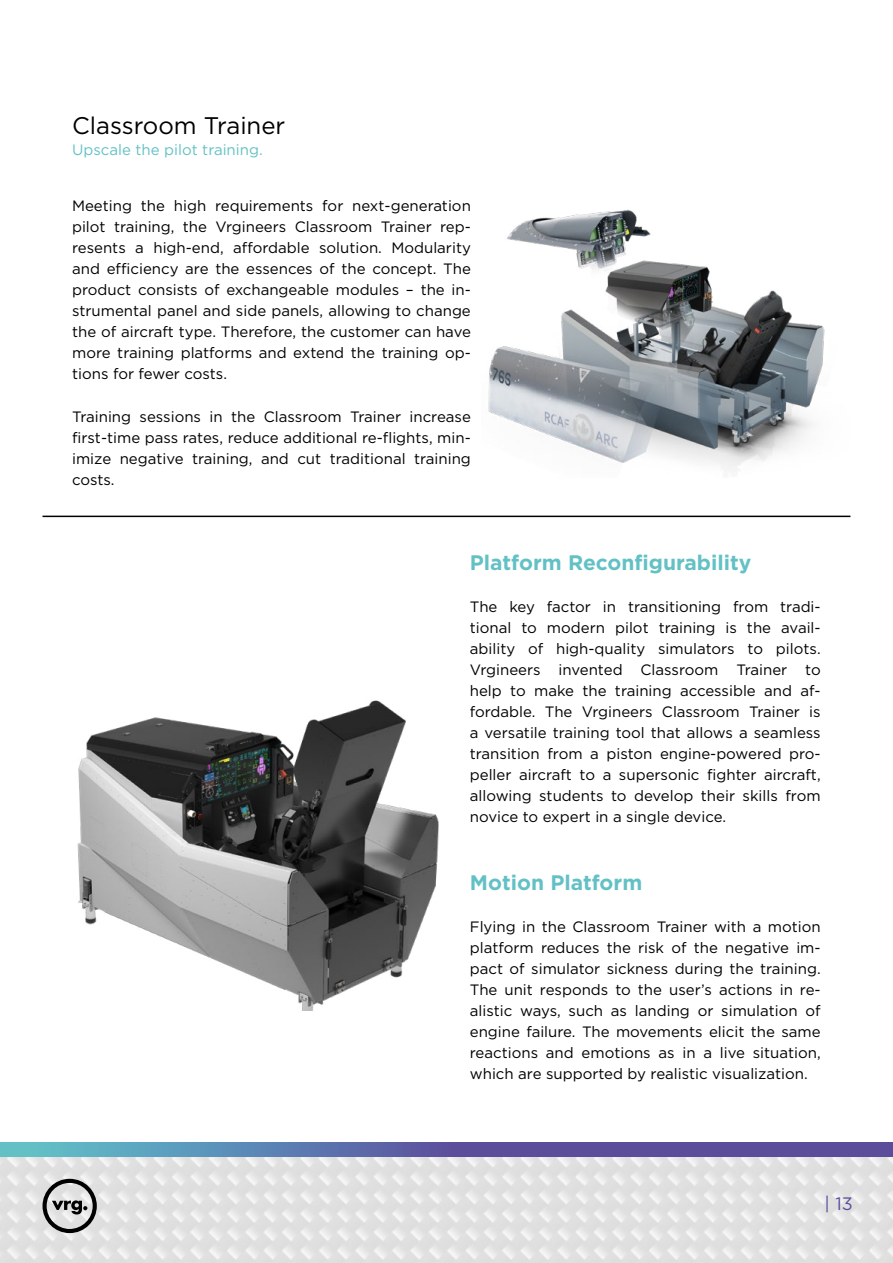
<style>
.page{position:relative;width:893px;height:1263px;background:#fff}
.page>*{position:absolute;margin:0;border:0;box-sizing:border-box;transform-origin:0 0}
.bulet_2{font:24px "Gotham Book CE";color:#000}
.bulet_2-2{font:700 21px "Gotham Bold CE";color:#63c1c5}
.t1{font:18px "Gotham";color:#5c4d9c}
.bulet_2-3{font:15px/21px "Gotham Book CE";color:#000;text-align:justify}
.bulet_2-4{font:15px "Gotham Book CE";color:#63c1c5}
</style>
<div class="page">
<img style="left:0;top:1157px;width:893px;height:106px">
<svg style="left:0;top:1142px;width:893px;height:15px;background:#5c6da8"></svg>
<svg style="left:43px;top:1179px;width:54px;height:54px;background:#a0a0a0"></svg>
<hr style="left:43px;top:516px;width:807px;height:1px;background:#000">
<img style="left:488px;top:209px;width:337px;height:262px">
<img style="left:77px;top:700px;width:362px;height:311px">
<p class="bulet_2" style="left:72px;top:111px;width:215px">Classroom Trainer</p>
<p class="bulet_2-4" style="left:72px;top:141px;width:192px">Upscale the pilot training.</p>
<p class="bulet_2-3" style="left:72px;top:195px;width:400px">Meeting the high requirements for next-generation pilot training, the Vrgineers Classroom Trainer rep&shy;resents a high-end, affordable solution. Modularity and efficiency are the essences of the concept. The product consists of exchangeable modules – the in&shy;strumental panel and side panels, allowing to change the of aircraft type. Therefore, the customer can have more training platforms and extend the training op&shy;tions for fewer costs.</p>
<p class="bulet_2-3" style="left:72px;top:406px;width:400px">Training sessions in the Classroom Trainer increase first-time pass rates, reduce additional re-flights, min&shy;imize negative training, and cut traditional training costs.</p>
<p class="bulet_2-2" style="left:470px;top:549px;width:283px">Platform Reconfigurability</p>
<p class="bulet_2-3" style="left:470px;top:596px;width:352px">The key factor in transitioning from tradi&shy;tional to modern pilot training is the avail&shy;ability of high-quality simulators to pilots.<br>Vrgineers invented Classroom Trainer to help to make the training accessible and af&shy;fordable. The Vrgineers Classroom Trainer is a versatile training tool that allows a seamless transition from a piston engine-powered pro&shy;peller aircraft to a supersonic fighter aircraft, allowing students to develop their skills from novice to expert in a single device.</p>
<p class="bulet_2-2" style="left:470px;top:870px;width:174px">Motion Platform</p>
<p class="bulet_2-3" style="left:470px;top:916px;width:352px">Flying in the Classroom Trainer with a motion platform reduces the risk of the negative im&shy;pact of simulator sickness during the training.<br>The unit responds to the user’s actions in re&shy;alistic ways, such as landing or simulation of engine failure. The movements elicit the same reactions and emotions as in a live situation, which are supported by realistic visualization.</p>
<p class="t1" style="left:824px;top:1191px;width:30px">| 13</p>
</div>
